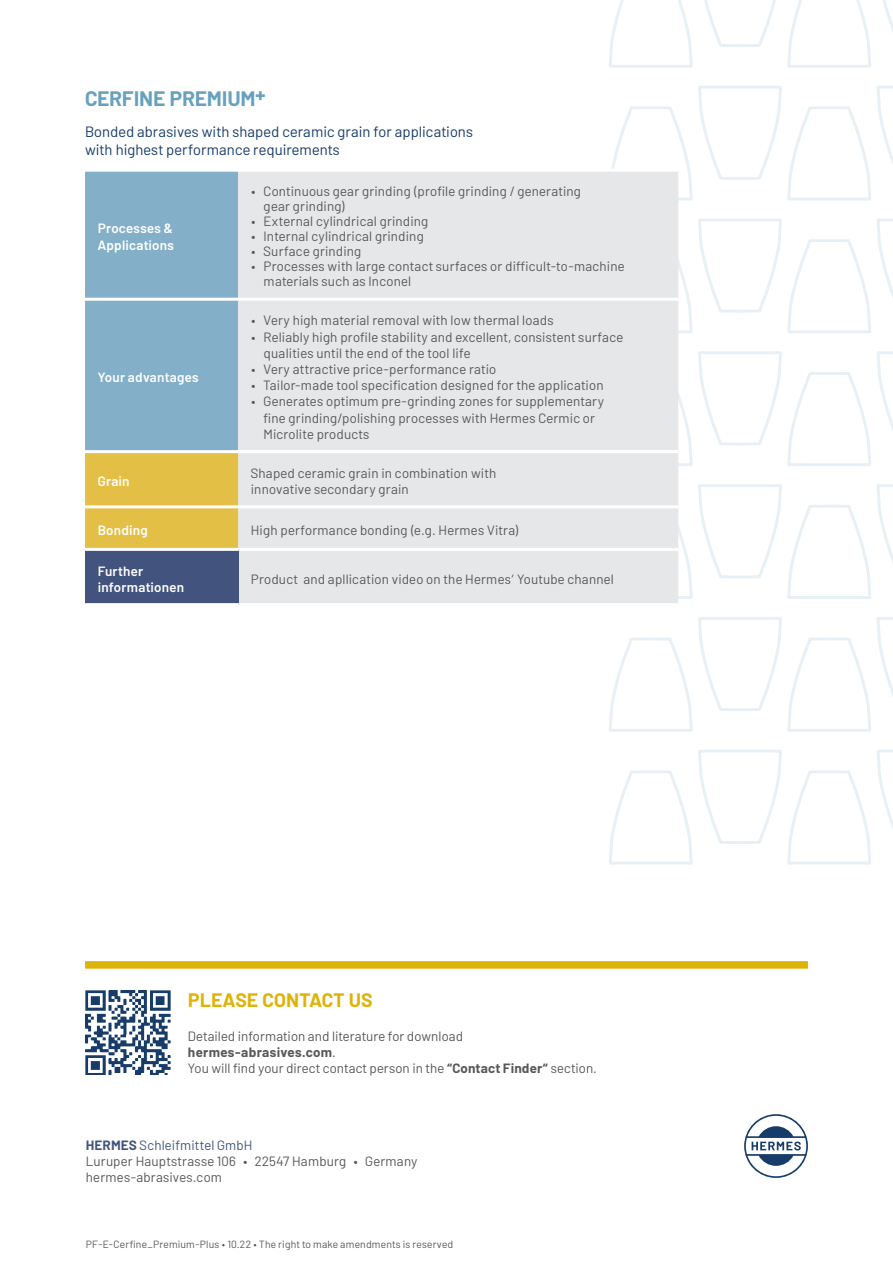
<style>
.page{position:relative;width:893px;height:1263px;background:#fff}
.page>*{position:absolute;margin:0;border:0;box-sizing:border-box;transform-origin:0 0}
.Headline_2{font:700 21px "Barlow";letter-spacing:-.01em;color:#67a1bf}
.t1{font:700 19.5px "Barlow";letter-spacing:.01em;color:#deb308}
.Subheadline_2{font:15px/18px "Barlow";letter-spacing:.005em;color:#173c6a}
.Tabelle_Copy_grau_80{font:13.5px/16.2px "Barlow";letter-spacing:.015em;color:#57585a}
.Tabelle_Copy_semibol{font:600 13.5px/16.2px "Barlow";letter-spacing:.015em;color:#fff}
.t2{font:10.5px "Barlow";letter-spacing:.02em;color:#57585a}
.s1{font-weight:700}
.s2{font-weight:700;color:#42547d}
.s3{color:#42547d}
</style>
<div class="page">
<svg style="left:609px;top:0;width:284px;height:68px"></svg>
<svg style="left:678px;top:351px;width:215px;height:116px"></svg>
<svg style="left:678px;top:218px;width:215px;height:116px"></svg>
<svg style="left:611px;top:86px;width:282px;height:115px"></svg>
<svg style="left:609px;top:750px;width:284px;height:115px"></svg>
<svg style="left:609px;top:617px;width:284px;height:115px"></svg>
<svg style="left:678px;top:484px;width:215px;height:115px"></svg>
<svg style="left:744px;top:1114px;width:64px;height:64px"></svg>
<div style="left:85px;top:961px;width:723px;height:8px;background:#deb308"></div>
<img style="left:85px;top:991px;width:85px;height:84px">
<div style="left:238px;top:172px;width:440px;height:431px;background:#e6e7e9"></div>
<svg style="left:85px;top:172px;width:153px;height:376px;background:#9cb3a7"></svg>
<div style="left:85px;top:549px;width:153px;height:56px;background:#42547d"></div>
<hr style="left:238px;top:169px;width:440px;height:3px;background:#fff">
<hr style="left:85px;top:298px;width:153px;height:3px;background:#fff">
<hr style="left:238px;top:298px;width:440px;height:3px;background:#fff">
<hr style="left:85px;top:450px;width:153px;height:3px;background:#fff">
<hr style="left:238px;top:450px;width:440px;height:3px;background:#fff">
<hr style="left:85px;top:505px;width:153px;height:3px;background:#fff">
<hr style="left:238px;top:505px;width:440px;height:3px;background:#fff">
<hr style="left:85px;top:548px;width:153px;height:3px;background:#fff">
<hr style="left:238px;top:548px;width:440px;height:3px;background:#fff">
<hr style="left:85px;top:603px;width:153px;height:3px;background:#fff">
<p class="Headline_2" style="left:85px;top:83px;width:182px">CERFINE PREMIUM+</p>
<p class="Subheadline_2" style="left:85px;top:122px;width:389px">Bonded abrasives with shaped ceramic grain for applications with highest performance requirements</p>
<p class="Tabelle_Copy_semibol" style="left:98px;top:219px;width:76px">Processes &amp;</p>
<p class="Tabelle_Copy_semibol" style="left:98px;top:235px;width:78px">Applications</p>
<p class="Tabelle_Copy_semibol" style="left:98px;top:368px;width:102px">Your advantages</p>
<p class="Tabelle_Copy_grau_80" style="left:264px;top:183px;width:319px;line-height:15px;text-indent:-13px">• Continuous gear grinding (profile grinding / generating gear grinding)</p>
<p class="Tabelle_Copy_grau_80" style="left:251px;top:212px;width:179px">• External cylindrical grinding</p>
<p class="Tabelle_Copy_grau_80" style="left:251px;top:227px;width:174px">• Internal cylindrical grinding</p>
<p class="Tabelle_Copy_grau_80" style="left:251px;top:242px;width:112px">• Surface grinding</p>
<p class="Tabelle_Copy_grau_80" style="left:264px;top:258px;width:362px;line-height:15px;text-indent:-13px">• Processes with large contact surfaces or difficult-to-machine materials such as Inconel</p>
<p class="Tabelle_Copy_grau_80" style="left:251px;top:311px;width:304px">• Very high material removal with low thermal loads</p>
<p class="Tabelle_Copy_grau_80" style="left:264px;top:328px;width:361px;text-indent:-13px">• Reliably high profile stability and excellent, consistent surface qualities until the end of the tool life</p>
<p class="Tabelle_Copy_grau_80" style="left:251px;top:360px;width:247px">• Very attractive price-performance ratio</p>
<p class="Tabelle_Copy_grau_80" style="left:251px;top:376px;width:354px">• Tailor-made tool specification designed for the application</p>
<p class="Tabelle_Copy_grau_80" style="left:264px;top:392px;width:342px;text-indent:-13px">• Generates optimum pre-grinding zones for supplementary fine grinding/polishing processes with Hermes Cermic or<br>Microlite products</p>
<p class="Tabelle_Copy_semibol" style="left:98px;top:472px;width:33px">Grain</p>
<p class="Tabelle_Copy_grau_80" style="left:251px;top:464px;width:247px">Shaped ceramic grain in combination with innovative secondary grain</p>
<p class="Tabelle_Copy_semibol" style="left:98px;top:521px;width:52px">Bonding</p>
<p class="Tabelle_Copy_grau_80" style="left:251px;top:521px;width:270px">High performance bonding (e.g. Hermes Vitra)</p>
<p class="Tabelle_Copy_semibol" style="left:98px;top:562px;width:88px">Further informationen</p>
<p class="Tabelle_Copy_grau_80" style="left:251px;top:570px;width:365px">Product and apllication video on the Hermes‘ Youtube channel</p>
<h2 class="t1" style="left:188px;top:986px;width:186px">PLEASE CONTACT US</h2>
<p class="Tabelle_Copy_grau_80" style="left:188px;top:1026px;width:411px">Detailed information and literature for download <span class="s1">hermes-abrasives.com</span>.<br>You will find your direct contact person in the <span class="s1">“Contact Finder“</span> section.</p>
<p class="Tabelle_Copy_grau_80" style="left:86px;top:1135px;width:333px"><span class="s2">HERMES</span> <span class="s3">Schleifmittel GmbH<br></span>Luruper Hauptstrasse 106 • 22547 Hamburg • Germany hermes-abrasives.com</p>
<p class="t2" style="left:86px;top:1237px;width:369px">PF-E-Cerfine_Premium-Plus • 10.22 • The right to make amendments is reserved</p>
</div>
